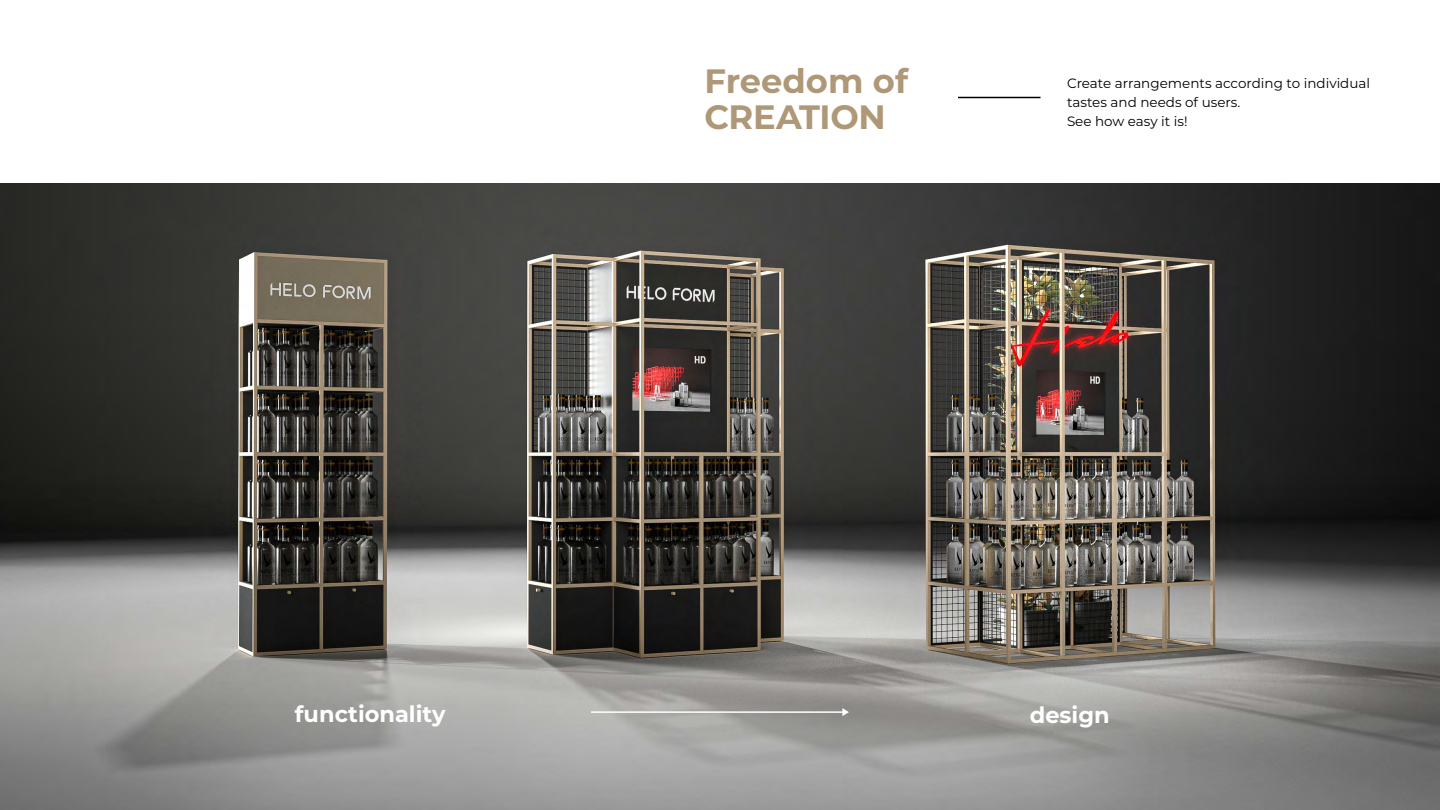
<style>
.page{position:relative;width:1440px;height:810px;background:#fff}
.page>*{position:absolute;margin:0;border:0;box-sizing:border-box;transform-origin:0 0}
.t1{font:700 33.75px/36.8px "Montserrat";letter-spacing:-.01em;color:#af9877}
.t2{font:700 22.5px "Montserrat";color:#fff}
.t3{font:13.5px/18.8px "Montserrat";color:#000}
</style>
<div class="page">
<img style="left:0;top:183px;width:1440px;height:627px">
<hr style="left:958px;top:97px;width:83px;height:1px;background:#000">
<hr style="left:591px;top:711px;width:252px;height:2px;background:#fff">
<svg style="left:842px;top:708px;width:7px;height:8px"></svg>
<h1 class="t1" style="left:705px;top:61px;width:205px">Freedom of<br>CREATION</h1>
<p class="t3" style="left:1067px;top:73px;width:305px">Create arrangements according to individual tastes and needs of users.<br>See how easy it is!</p>
<h2 class="t2" style="left:295px;top:698px;width:152px">functionality</h2>
<h2 class="t2" style="left:1030px;top:698px;width:81px">design</h2>
</div>
